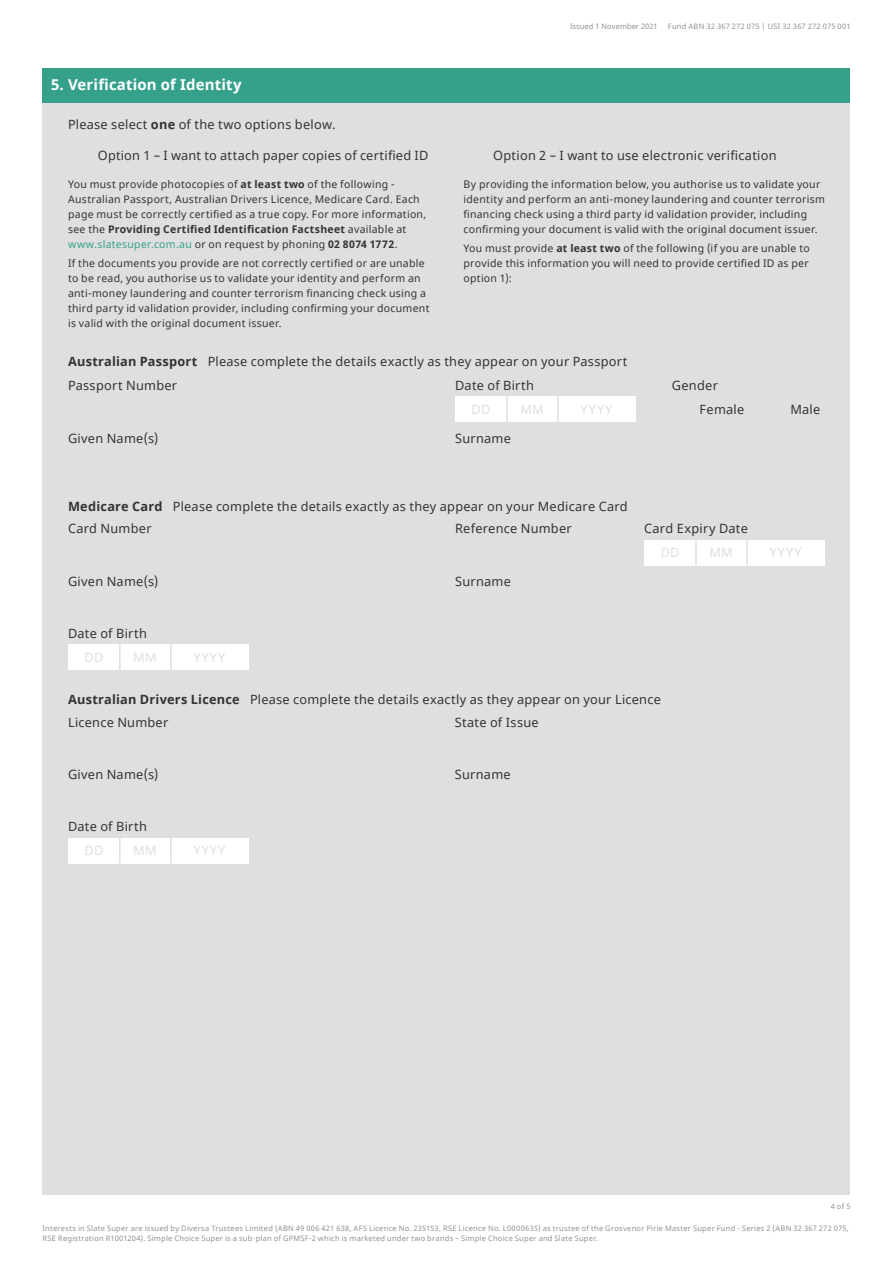
<style>
.page{position:relative;width:893px;height:1263px;background:#fff}
.page>*{position:absolute;margin:0;border:0;box-sizing:border-box;transform-origin:0 0}
.t1{font:700 15px "Noto Sans";letter-spacing:.01em;color:#fff}
.t2{font:12.75px "Noto Sans";letter-spacing:.02em;color:#333}
.t3{font:12.75px "Noto Sans";letter-spacing:.08em;color:#e0dfdf}
.t4{font:10.5px/15px "Noto Sans";letter-spacing:.03em;color:#333}
.t5{font:7.5px/10.5px "Noto Sans";letter-spacing:.03em;color:#939291}
.t6{font:7.5px "Noto Sans";letter-spacing:.005em;color:#939291}
.s1{font-weight:700}
.s2{color:#36a18b}
</style>
<div class="page">
<div style="left:43px;top:68px;width:807px;height:1127px;background:#e0dfdf"></div>
<div style="left:43px;top:68px;width:807px;height:34px;background:#36a18b"></div>
<div style="left:455px;top:397px;width:180px;height:25px;background:#fff"></div>
<hr style="left:506px;top:397px;width:2px;height:25px;background:#e0dfdf">
<hr style="left:557px;top:397px;width:2px;height:25px;background:#e0dfdf">
<div style="left:68px;top:644px;width:180px;height:26px;background:#fff"></div>
<hr style="left:119px;top:644px;width:2px;height:26px;background:#e0dfdf">
<hr style="left:170px;top:644px;width:2px;height:26px;background:#e0dfdf">
<div style="left:68px;top:838px;width:180px;height:25px;background:#fff"></div>
<hr style="left:119px;top:838px;width:2px;height:25px;background:#e0dfdf">
<hr style="left:170px;top:838px;width:2px;height:25px;background:#e0dfdf">
<div style="left:644px;top:540px;width:180px;height:25px;background:#fff"></div>
<hr style="left:695px;top:540px;width:2px;height:25px;background:#e0dfdf">
<hr style="left:746px;top:540px;width:2px;height:25px;background:#e0dfdf">
<h1 class="t1" style="left:51px;top:74px;width:192px">5. Verification of Identity</h1>
<p class="t2" style="left:68px;top:115px;width:269px">Please select <span class="s1">one</span> of the two options below.</p>
<p class="t2" style="left:98px;top:146px;width:332px">Option 1 – I want to attach paper copies of certified ID</p>
<p class="t4" style="left:68px;top:177px;width:360px">You must provide photocopies of <span class="s1">at least two</span> of the following - Australian Passport, Australian Drivers Licence, Medicare Card. Each page must be correctly certified as a true copy. For more information, see the <span class="s1">Providing Certified Identification Factsheet</span> available at <span class="s2">www.slatesuper.com.au</span> or on request by phoning <span class="s1">02 8074 1772</span>.</p>
<p class="t4" style="left:68px;top:256px;width:363px">If the documents you provide are not correctly certified or are unable to be read, you authorise us to validate your identity and perform an anti-money laundering and counter terrorism financing check using a third party id validation provider, including confirming your document is valid with the original document issuer.</p>
<p class="t6" style="left:570px;top:21px;width:89px">Issued 1 November 2021</p>
<p class="t5" style="left:668px;top:22px;width:184px">Fund ABN 32 367 272 075 | USI 32 367 272 075 001</p>
<p class="t2" style="left:493px;top:146px;width:285px">Option 2 – I want to use electronic verification</p>
<p class="t4" style="left:463px;top:177px;width:363px">By providing the information below, you authorise us to validate your identity and perform an anti-money laundering and counter terrorism financing check using a third party id validation provider, including confirming your document is valid with the original document issuer.</p>
<p class="t4" style="left:463px;top:241px;width:348px;text-align:justify">You must provide <span class="s1">at least two</span> of the following (if you are unable to provide this information you will need to provide certified ID as per option 1):</p>
<p class="t2" style="left:68px;top:353px;width:561px"><span class="s1">Australian Passport</span> Please complete the details exactly as they appear on your Passport</p>
<p class="t2" style="left:68px;top:377px;width:111px">Passport Number</p>
<p class="t2" style="left:68px;top:429px;width:92px">Given Name(s)</p>
<p class="t2" style="left:455px;top:377px;width:80px">Date of Birth</p>
<p class="t2" style="left:672px;top:377px;width:48px">Gender</p>
<p class="t3" style="left:472px;top:401px;width:20px">DD</p>
<p class="t3" style="left:520px;top:401px;width:25px">MM</p>
<p class="t3" style="left:581px;top:401px;width:33px">YYYY</p>
<p class="t2" style="left:455px;top:429px;width:57px">Surname</p>
<p class="t2" style="left:699px;top:400px;width:46px">Female</p>
<p class="t2" style="left:790px;top:400px;width:31px">Male</p>
<p class="t2" style="left:68px;top:497px;width:561px"><span class="s1">Medicare Card</span> Please complete the details exactly as they appear on your Medicare Card</p>
<p class="t2" style="left:68px;top:520px;width:85px">Card Number</p>
<p class="t2" style="left:68px;top:572px;width:92px">Given Name(s)</p>
<p class="t2" style="left:68px;top:625px;width:80px">Date of Birth</p>
<p class="t3" style="left:84px;top:648px;width:20px">DD</p>
<p class="t3" style="left:133px;top:648px;width:25px">MM</p>
<p class="t3" style="left:194px;top:648px;width:33px">YYYY</p>
<p class="t2" style="left:455px;top:520px;width:118px">Reference Number</p>
<p class="t2" style="left:455px;top:572px;width:57px">Surname</p>
<p class="t2" style="left:644px;top:520px;width:105px">Card Expiry Date</p>
<p class="t3" style="left:661px;top:544px;width:20px">DD</p>
<p class="t3" style="left:709px;top:544px;width:25px">MM</p>
<p class="t3" style="left:770px;top:544px;width:33px">YYYY</p>
<p class="t2" style="left:68px;top:691px;width:594px"><span class="s1">Australian Drivers Licence</span> Please complete the details exactly as they appear on your Licence</p>
<p class="t2" style="left:68px;top:713px;width:102px">Licence Number</p>
<p class="t2" style="left:455px;top:713px;width:85px">State of Issue</p>
<p class="t2" style="left:68px;top:766px;width:92px">Given Name(s)</p>
<p class="t2" style="left:455px;top:766px;width:57px">Surname</p>
<p class="t2" style="left:68px;top:818px;width:80px">Date of Birth</p>
<p class="t3" style="left:84px;top:842px;width:20px">DD</p>
<p class="t3" style="left:133px;top:842px;width:25px">MM</p>
<p class="t3" style="left:194px;top:842px;width:33px">YYYY</p>
<p class="t5" style="left:831px;top:1201px;width:21px">4 of 5</p>
<p class="t5" style="left:43px;top:1223px;width:808px">Interests in Slate Super are issued by Diversa Trustees Limited (ABN 49 006 421 638, AFS Licence No. 235153, RSE Licence No. L0000635) as trustee of the Grosvenor Pirie Master Super Fund - Series 2 (ABN 32 367 272 075,<br>RSE Registration R1001204). Simple Choice Super is a sub-plan of GPMSF-2 which is marketed under two brands – Simple Choice Super and Slate Super.</p>
</div>
